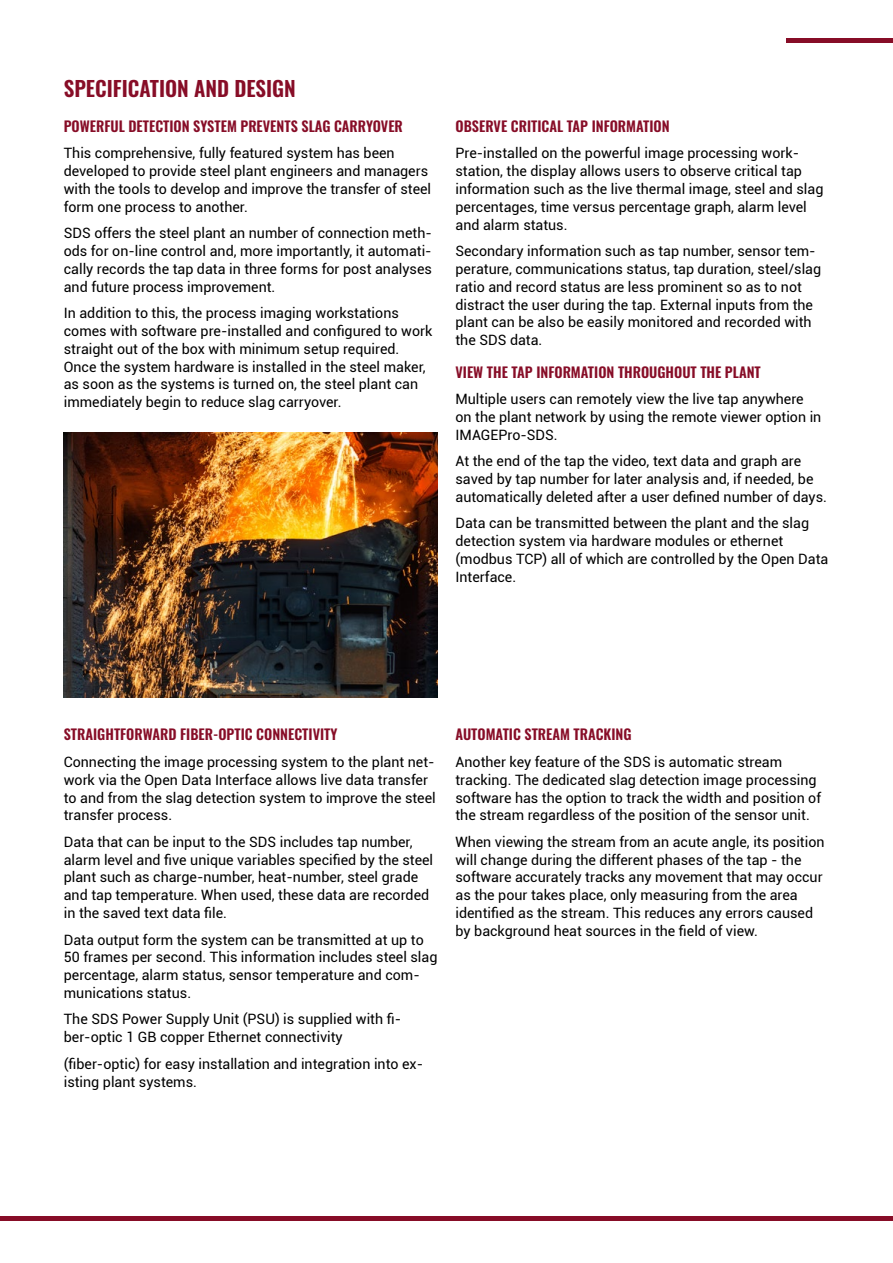
<style>
.page{position:relative;width:893px;height:1263px;background:#fff}
.page>*{position:absolute;margin:0;border:0;box-sizing:border-box;transform-origin:0 0}
.t1{font:600 21px "Oswald";color:#870d27}
.t2{font:14.25px/17.9px "Roboto";color:#000}
.t3{font:600 14.25px "Oswald";color:#870d27}
</style>
<div class="page">
<hr style="left:0;top:1216px;width:893px;height:4px;background:#870d27">
<div style="left:787px;top:38px;width:106px;height:5px;background:#870d27"></div>
<img style="left:64px;top:433px;width:373px;height:265px">
<h1 class="t1" style="left:64px;top:78px;width:234px">SPECIFICATION AND DESIGN</h1>
<p class="t3" style="left:64px;top:119px;width:341px">POWERFUL DETECTION SYSTEM PREVENTS SLAG CARRYOVER</p>
<p class="t2" style="left:64px;top:144px;width:369px">This comprehensive, fully featured system has been developed to provide steel plant engineers and managers with the tools to develop and improve the transfer of steel form one process to another.</p>
<p class="t2" style="left:64px;top:224px;width:370px;text-align:justify">SDS offers the steel plant an number of connection meth&shy;ods for on-line control and, more importantly, it automati&shy;cally records the tap data in three forms for post analyses and future process improvement.</p>
<p class="t2" style="left:64px;top:303px;width:370px">In addition to this, the process imaging workstations comes with software pre-installed and configured to work straight out of the box with minimum setup required.<br>Once the system hardware is installed in the steel maker, as soon as the systems is turned on, the steel plant can immediately begin to reduce slag carryover.</p>
<p class="t3" style="left:455px;top:119px;width:216px">OBSERVE CRITICAL TAP INFORMATION</p>
<p class="t2" style="left:455px;top:144px;width:369px">Pre-installed on the powerful image processing work&shy;station, the display allows users to observe critical tap information such as the live thermal image, steel and slag percentages, time versus percentage graph, alarm level and alarm status.</p>
<p class="t2" style="left:455px;top:241px;width:367px">Secondary information such as tap number, sensor tem&shy;perature, communications status, tap duration, steel/slag ratio and record status are less prominent so as to not distract the user during the tap. External inputs from the plant can be also be easily monitored and recorded with the SDS data.</p>
<p class="t3" style="left:455px;top:364px;width:307px">VIEW THE TAP INFORMATION THROUGHOUT THE PLANT</p>
<p class="t2" style="left:455px;top:390px;width:367px">Multiple users can remotely view the live tap anywhere on the plant network by using the remote viewer option in<br>IMAGEPro-SDS.</p>
<p class="t2" style="left:455px;top:452px;width:373px">At the end of the tap the video, text data and graph are saved by tap number for later analysis and, if needed, be automatically deleted after a user defined number of days.</p>
<p class="t2" style="left:455px;top:514px;width:374px">Data can be transmitted between the plant and the slag detection system via hardware modules or ethernet (modbus TCP) all of which are controlled by the Open Data Interface.</p>
<p class="t3" style="left:64px;top:727px;width:275px">STRAIGHTFORWARD FIBER-OPTIC CONNECTIVITY</p>
<p class="t2" style="left:64px;top:752px;width:373px">Connecting the image processing system to the plant net&shy;work via the Open Data Interface allows live data transfer to and from the slag detection system to improve the steel transfer process.</p>
<p class="t2" style="left:64px;top:832px;width:371px">Data that can be input to the SDS includes tap number, alarm level and five unique variables specified by the steel plant such as charge-number, heat-number, steel grade and tap temperature. When used, these data are recorded in the saved text data file.</p>
<p class="t2" style="left:64px;top:930px;width:375px">Data output form the system can be transmitted at up to 50 frames per second. This information includes steel slag percentage, alarm status, sensor temperature and com&shy;munications status.</p>
<p class="t2" style="left:64px;top:1010px;width:339px">The SDS Power Supply Unit (PSU) is supplied with fi&shy;ber-optic 1 GB copper Ethernet connectivity</p>
<p class="t2" style="left:64px;top:1054px;width:361px">(fiber-optic) for easy installation and integration into ex&shy;isting plant systems.</p>
<p class="t3" style="left:455px;top:727px;width:178px">AUTOMATIC STREAM TRACKING</p>
<p class="t2" style="left:455px;top:752px;width:367px">Another key feature of the SDS is automatic stream tracking. The dedicated slag detection image processing software has the option to track the width and position of the stream regardless of the position of the sensor unit.</p>
<p class="t2" style="left:455px;top:832px;width:371px">When viewing the stream from an acute angle, its position will change during the different phases of the tap - the software accurately tracks any movement that may occur as the pour takes place, only measuring from the area identified as the stream. This reduces any errors caused by background heat sources in the field of view.</p>
</div>
